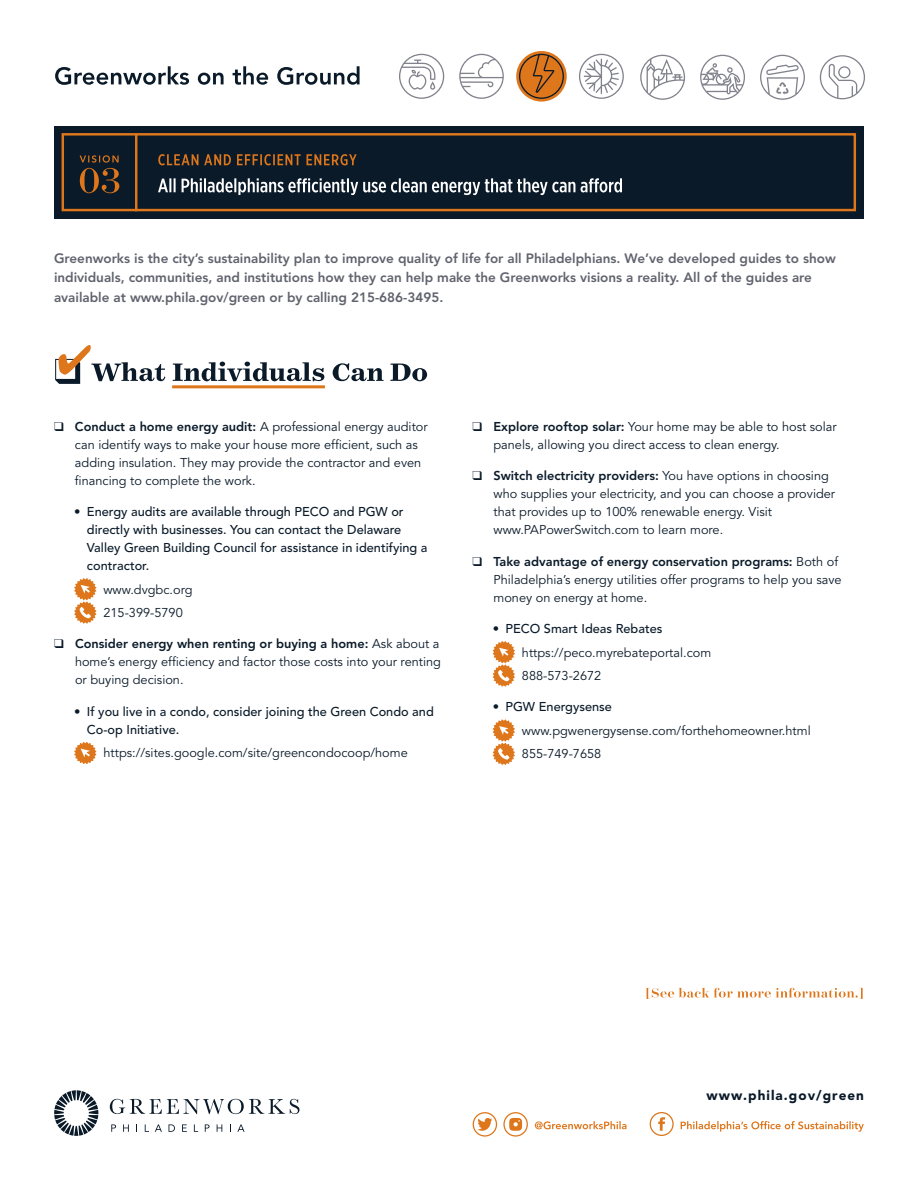
<style>
.page{position:relative;width:918px;height:1188px;background:#fff}
.page>*{position:absolute;margin:0;border:0;box-sizing:border-box;transform-origin:0 0}
.t1{font:800 13.5px/19.5px "Avenir";color:#60626d}
.t2{font:900 13.5px "Avenir";letter-spacing:.075em;color:#0a1a29}
.t3{font:12.75px/18px "Avenir";color:#0a1a29}
.t4{font:500 12.75px/18px "Avenir";color:#0a1a29}
.s1{font-weight:800}
.s2{font-weight:400}
.s3{font-weight:500}
</style>
<div class="page">
<svg style="left:110px;top:1099px;width:189px;height:15px"></svg>
<svg style="left:111px;top:1124px;width:5px;height:8px"></svg>
<svg style="left:123px;top:1124px;width:6px;height:8px"></svg>
<svg style="left:155px;top:1124px;width:7px;height:8px"></svg>
<svg style="left:169px;top:1124px;width:6px;height:8px"></svg>
<svg style="left:182px;top:1124px;width:5px;height:8px"></svg>
<svg style="left:205px;top:1124px;width:5px;height:8px"></svg>
<svg style="left:217px;top:1124px;width:5px;height:8px"></svg>
<svg style="left:237px;top:1124px;width:8px;height:8px"></svg>
<svg style="left:54px;top:1090px;width:44px;height:46px"></svg>
<div style="left:54px;top:126px;width:810px;height:92px;background:#0a1a29"></div>
<svg style="left:80px;top:155px;width:39px;height:38px"></svg>
<div style="left:62px;top:133px;width:794px;height:78px;border:2px solid #de761b"></div>
<svg style="left:158px;top:178px;width:464px;height:17px"></svg>
<svg style="left:158px;top:154px;width:199px;height:11px"></svg>
<svg style="left:74px;top:578px;width:22px;height:46px"></svg>
<svg style="left:74px;top:742px;width:22px;height:22px"></svg>
<svg style="left:493px;top:641px;width:22px;height:46px"></svg>
<svg style="left:493px;top:719px;width:22px;height:46px"></svg>
<hr style="left:135px;top:133px;width:2px;height:78px;background:#de761b">
<svg style="left:459px;top:54px;width:45px;height:45px"></svg>
<svg style="left:516px;top:51px;width:51px;height:51px"></svg>
<svg style="left:519px;top:54px;width:45px;height:45px;background:#c07532"></svg>
<svg style="left:640px;top:55px;width:45px;height:45px"></svg>
<svg style="left:700px;top:55px;width:45px;height:45px"></svg>
<svg style="left:760px;top:55px;width:45px;height:45px"></svg>
<svg style="left:579px;top:54px;width:45px;height:45px"></svg>
<svg style="left:399px;top:54px;width:45px;height:45px"></svg>
<svg style="left:820px;top:55px;width:45px;height:44px"></svg>
<svg style="left:55px;top:345px;width:372px;height:39px"></svg>
<svg style="left:55px;top:66px;width:305px;height:19px"></svg>
<svg style="left:647px;top:988px;width:216px;height:11px"></svg>
<svg style="left:473px;top:1112px;width:24px;height:25px"></svg>
<svg style="left:503px;top:1112px;width:25px;height:25px"></svg>
<svg style="left:650px;top:1112px;width:24px;height:24px"></svg>
<svg style="left:535px;top:1121px;width:92px;height:8px"></svg>
<svg style="left:681px;top:1121px;width:183px;height:11px"></svg>
<hr style="left:172px;top:385px;width:153px;height:3px;background:#de761b">
<p class="t1" style="left:54px;top:249px;width:783px">Greenworks is the city’s sustainability plan to improve quality of life for all Philadelphians. We’ve developed guides to show individuals, communities, and institutions how they can help make the Greenworks visions a reality. All of the guides are available at www.phila.gov/green or by calling 215-686-3495.</p>
<p class="t3" style="left:75px;top:418px;width:354px;text-indent:-21px">❑ <span class="s1">Conduct a home energy audit:</span> A professional energy auditor can identify ways to make your house more efficient, such as adding insulation. They may provide the contractor and even financing to complete the work.</p>
<p class="t4" style="left:87px;top:503px;width:342px;text-indent:-13px"><span class="s2">•</span> Energy audits are available through PECO and PGW or directly with businesses. You can contact the Delaware Valley Green Building Council for assistance in identifying a contractor.</p>
<p class="t3" style="left:103px;top:578px;width:91px;line-height:23.4px">www.dvgbc.org<br>215-399-5790</p>
<p class="t3" style="left:75px;top:635px;width:368px;text-align:justify;text-indent:-21px">❑ <span class="s1">Consider energy when renting or buying a home:</span> Ask about a home’s energy efficiency and factor those costs into your renting or buying decision.</p>
<p class="t4" style="left:87px;top:703px;width:348px;text-indent:-13px"><span class="s2">•</span> If you live in a condo, consider joining the Green Condo and<br>Co-op Initiative.</p>
<p class="t3" style="left:103px;top:744px;width:306px">https://sites.google.com/site/greencondocoop/home</p>
<p class="t3" style="left:493px;top:418px;width:345px;text-indent:-21px">❑ <span class="s1">Explore rooftop solar:</span> Your home may be able to host solar panels, allowing you direct access to clean energy.</p>
<p class="t3" style="left:493px;top:467px;width:343px;text-indent:-21px">❑ <span class="s1">Switch electricity providers:</span> You have options in choosing who supplies your electricity, and you can choose a provider that provides up to 100% renewable energy. Visit www.PAPowerSwitch.com to learn more.</p>
<p class="t3" style="left:493px;top:553px;width:350px;text-indent:-21px">❑ <span class="s1">Take advantage of energy conservation programs:</span> Both of<br>Philadelphia’s energy utilities offer programs to help you save money on energy at home.</p>
<p class="t3" style="left:522px;top:617px;width:191px;line-height:23.4px;text-indent:-29px">• <span class="s3">PECO Smart Ideas Rebates </span>https://peco.myrebateportal.com<br>888-573-2672</p>
<p class="t3" style="left:522px;top:696px;width:290px;line-height:23.4px;text-indent:-29px">• <span class="s3">PGW Energysense </span>www.pgwenergysense.com/forthehomeowner.html<br>855-749-7658</p>
<p class="t2" style="left:707px;top:1088px;width:159px">www.phila.gov/green</p>
</div>
